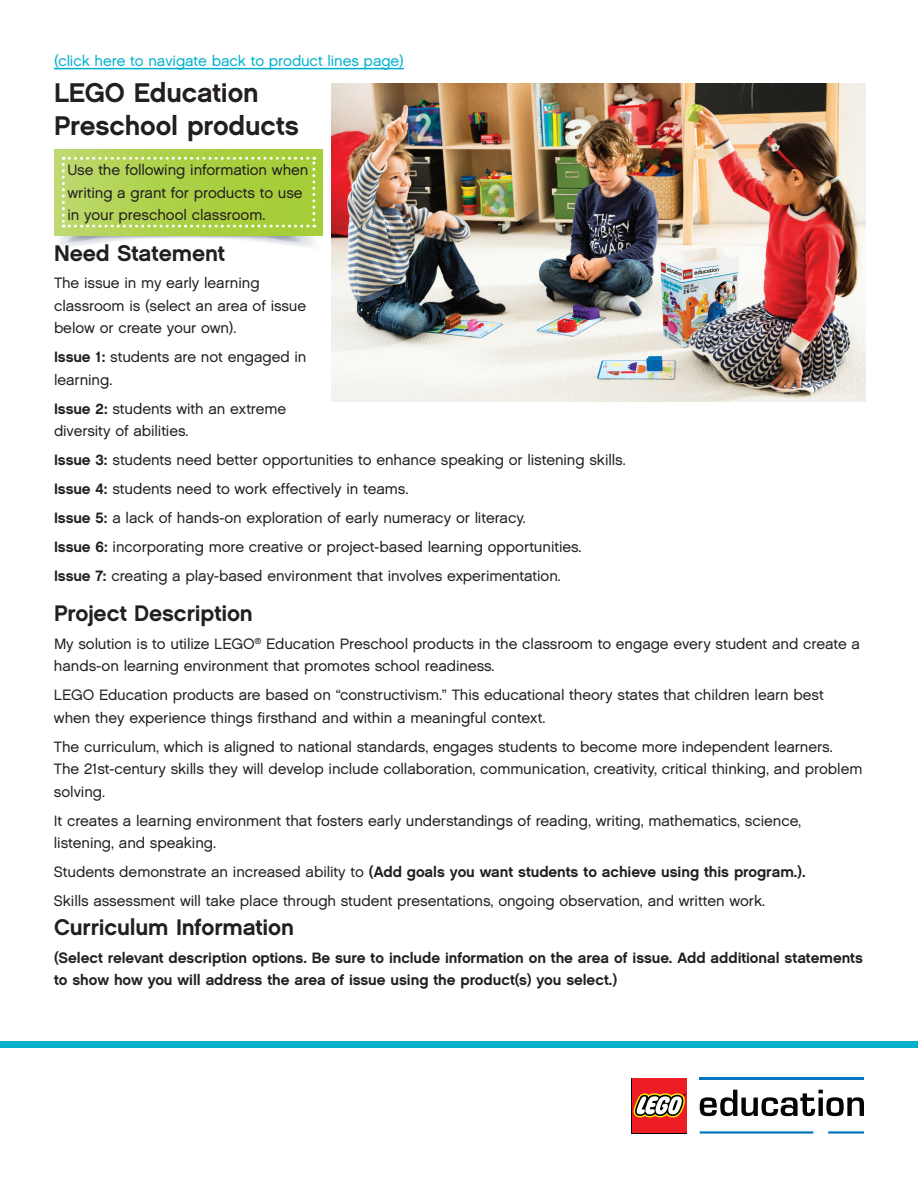
<style>
.page{position:relative;width:918px;height:1188px;background:#fff}
.page>*{position:absolute;margin:0;border:0;box-sizing:border-box;transform-origin:0 0}
.t1{font:27px/32.4px "Chalet New York Nineteen Sixty";letter-spacing:-.005em;color:#231f20}
.t2{font:22.5px "Chalet New York Nineteen Sixty";letter-spacing:-.005em;color:#231f20}
.t3{font:15px/22.5px "Chalet London Nineteen Sixty";letter-spacing:-.005em;color:#231f20}
.t4{font:15px/22.5px "Chalet New York Nineteen Sixty";letter-spacing:-.005em;color:#231f20}
.t5{font:15px "Chalet London Nineteen Sixty";letter-spacing:-.005em;color:#00b1cd}
.s1{font-family:"Chalet New York Nineteen Sixty"}
.s2{font-family:"Chalet London Nineteen Sixty"}
</style>
<div class="page">
<div style="left:0;top:1041px;width:918px;height:7px;background:#00b1cd"></div>
<svg style="left:700px;top:1090px;width:164px;height:26px"></svg>
<hr style="left:700px;top:1078px;width:164px;height:2px;background:#0075bf">
<hr style="left:700px;top:1131px;width:113px;height:3px;background:#0075bf">
<hr style="left:828px;top:1131px;width:36px;height:3px;background:#0075bf">
<svg style="left:631px;top:1078px;width:56px;height:56px"></svg>
<div style="left:632px;top:1079px;width:54px;height:54px;background:#ee1d23"></div>
<svg style="left:634px;top:1093px;width:52px;height:24px"></svg>
<img style="left:54px;top:235px;width:269px;height:12px">
<img style="left:62px;top:235px;width:244px;height:9px">
<div style="left:54px;top:149px;width:269px;height:86px;background:linear-gradient(to right,#bbd768,#a2cc2e)"></div>
<svg style="left:62px;top:157px;width:253px;height:71px;background:#b1d351"></svg>
<hr style="left:54px;top:68px;width:350px;height:1px;background:#00b1cd">
<img style="left:332px;top:84px;width:534px;height:318px">
<p class="t5" style="left:54px;top:51px;width:351px">(click here to navigate back to product lines page)</p>
<h1 class="t1" style="left:54px;top:77px;width:247px">LEGO Education<br>Preschool products</h1>
<p class="t3" style="left:68px;top:159px;width:243px">Use the following information when writing a grant for products to use in your preschool classroom.</p>
<h2 class="t2" style="left:54px;top:239px;width:173px">Need Statement</h2>
<p class="t3" style="left:54px;top:272px;width:254px">The issue in my early learning classroom is (select an area of issue below or create your own).</p>
<p class="t3" style="left:54px;top:346px;width:254px"><span class="s1">Issue 1:</span> students are not engaged in learning.</p>
<p class="t3" style="left:54px;top:397px;width:234px"><span class="s1">Issue 2:</span> students with an extreme diversity of abilities.</p>
<p class="t3" style="left:54px;top:446px;width:573px;line-height:29px"><span class="s1">Issue 3:</span> students need better opportunities to enhance speaking or listening skills.<br><span class="s1">Issue 4:</span> students need to work effectively in teams.<br><span class="s1">Issue 5:</span> a lack of hands-on exploration of early numeracy or literacy.<br><span class="s1">Issue 6:</span> incorporating more creative or project-based learning opportunities.<br><span class="s1">Issue 7:</span> creating a play-based environment that involves experimentation.</p>
<h2 class="t2" style="left:54px;top:599px;width:200px">Project Description</h2>
<p class="t3" style="left:54px;top:632px;width:808px">My solution is to utilize LEGO<sup>®</sup> Education Preschool products in the classroom to engage every student and create a hands-on learning environment that promotes school readiness.</p>
<p class="t3" style="left:54px;top:684px;width:771px">LEGO Education products are based on “constructivism.” This educational theory states that children learn best when they experience things firsthand and within a meaningful context.</p>
<p class="t3" style="left:54px;top:735px;width:810px">The curriculum, which is aligned to national standards, engages students to become more independent learners.<br>The 21st-century skills they will develop include collaboration, communication, creativity, critical thinking, and problem solving.</p>
<p class="t3" style="left:54px;top:809px;width:749px">It creates a learning environment that fosters early understandings of reading, writing, mathematics, science, listening, and speaking.</p>
<p class="t4" style="left:54px;top:861px;width:753px"><span class="s2">Students demonstrate an increased ability to</span> (Add goals you want students to achieve using this program.).</p>
<p class="t3" style="left:54px;top:890px;width:713px">Skills assessment will take place through student presentations, ongoing observation, and written work.</p>
<h2 class="t2" style="left:54px;top:914px;width:242px">Curriculum Information</h2>
<p class="t4" style="left:54px;top:946px;width:810px">(Select relevant description options. Be sure to include information on the area of issue. Add additional statements to show how you will address the area of issue using the product(s) you select.)</p>
</div>
